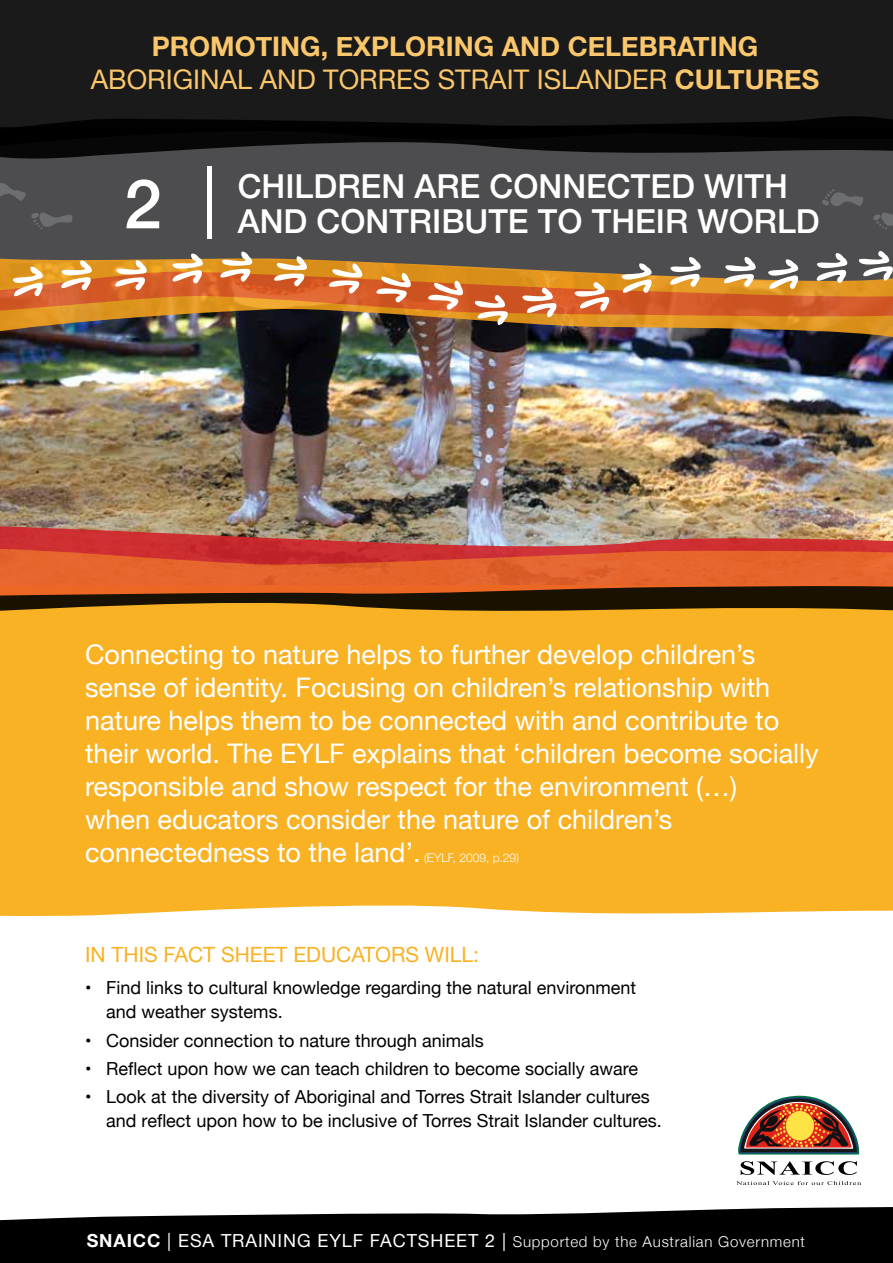
<style>
.page{position:relative;width:893px;height:1263px;background:#fff}
.page>*{position:absolute;margin:0;border:0;box-sizing:border-box;transform-origin:0 0}
.t1{font:500 68.4px "Helvetica Neue";color:#fff}
.t2{font:500 33px/34.5px "Helvetica Neue";color:#fff}
.t3{font:27px/33px "Helvetica Neue";color:#fff}
.t4{font:700 27px/33px "Helvetica Neue";color:#fbc76c;text-align:center}
.t5{font:21px "Helvetica Neue";color:#f9b224}
.t6{font:18px/24px "Helvetica Neue";color:#000}
.t7{font:300 15px "Helvetica Neue";letter-spacing:.05em;color:#fff}
.t8{font:300 12px "Helvetica Neue";color:#fff}
.s1{font-weight:400}
.s2{font-weight:700;font-size:18px}
.s3{font-weight:400;font-size:18px}
</style>
<div class="page">
<div style="left:0;top:128px;width:893px;height:198px;background:#4d4d4f"></div>
<div style="left:0;top:0;width:893px;height:115px;background:#1a1a1a"></div>
<img style="left:0;top:340px;width:893px;height:184px">
<div style="left:0;top:1221px;width:893px;height:42px;background:#000"></div>
<div style="left:0;top:585px;width:893px;height:318px;background:#f9b224"></div>
<svg style="left:0;top:565px;width:893px;height:19px;fill:#e6652c"></svg>
<img style="left:0;top:524px;width:893px;height:41px">
<svg style="left:0;top:584px;width:893px;height:27px"></svg>
<img style="left:0;top:325px;width:893px;height:15px">
<svg style="left:0;top:115px;width:893px;height:44px"></svg>
<svg style="left:741px;top:1161px;width:116px;height:14px"></svg>
<svg style="left:736px;top:1181px;width:125px;height:4px"></svg>
<svg style="left:738px;top:1096px;width:121px;height:58px"></svg>
<svg style="left:0;top:903px;width:893px;height:13px"></svg>
<svg style="left:0;top:1207px;width:893px;height:14px"></svg>
<svg style="left:873px;top:212px;width:20px;height:18px"></svg>
<svg style="left:822px;top:189px;width:41px;height:17px"></svg>
<div style="left:207px;top:166px;width:5px;height:72px;background:#fff"></div>
<svg style="left:0;top:251px;width:893px;height:74px"></svg>
<svg style="left:31px;top:212px;width:42px;height:17px"></svg>
<svg style="left:0;top:183px;width:26px;height:18px"></svg>
<p class="t4" style="left:91px;top:31px;width:730px">PROMOTING, EXPLORING AND CELEBRATING<br><span class="s1">ABORIGINAL AND TORRES STRAIT ISLANDER</span> CULTURES</p>
<h1 class="t1" style="left:124px;top:149px;width:40px">2</h1>
<p class="t2" style="left:238px;top:167px;width:583px">CHILDREN ARE CONNECTED WITH<br>AND CONTRIBUTE TO THEIR WORLD</p>
<p class="t3" style="left:85px;top:639px;width:735px">Connecting to nature helps to further develop children’s sense of identity. Focusing on children’s relationship with nature helps them to be connected with and contribute to their world. The EYLF explains that ‘children become socially responsible and show respect for the environment (…)<br>when educators consider the nature of children’s connectedness to the land’.</p>
<p class="t8" style="left:424px;top:848px;width:97px">(EYLF, 2009, p.29)</p>
<p class="t5" style="left:85px;top:939px;width:395px">IN THIS FACT SHEET EDUCATORS WILL:</p>
<p class="t6" style="left:106px;top:977px;width:531px;text-indent:-21px">• Find links to cultural knowledge regarding the natural environment and weather systems.</p>
<p class="t6" style="left:85px;top:1029px;width:400px">• Consider connection to nature through animals</p>
<p class="t6" style="left:85px;top:1057px;width:554px">• Reflect upon how we can teach children to become socially aware</p>
<p class="t6" style="left:106px;top:1086px;width:557px;text-indent:-21px">• Look at the diversity of Aboriginal and Torres Strait Islander cultures and reflect upon how to be inclusive of Torres Strait Islander cultures.</p>
<p class="t7" style="left:87px;top:1229px;width:720px"><span class="s2">SNAICC</span> <span class="s3">| ESA TRAINING EYLF FACTSHEET 2 |</span> Supported by the Australian Government</p>
</div>
